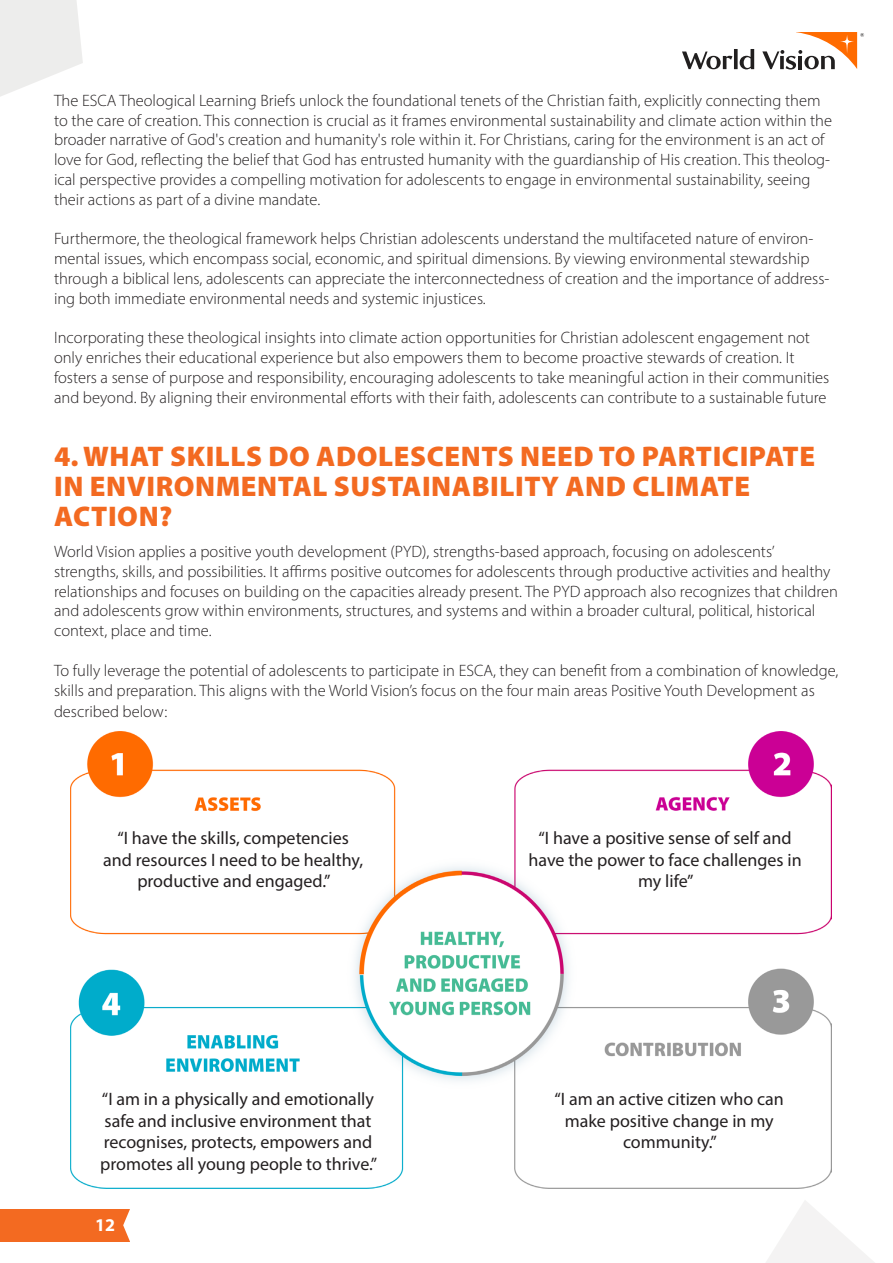
<style>
.page{position:relative;width:893px;height:1263px;background:#fff}
.page>*{position:absolute;margin:0;border:0;box-sizing:border-box;transform-origin:0 0}
.t1{font:900 28.5px/30px "Myriad Pro";letter-spacing:.02em;color:#f36a21}
.t2{font:18px/21.6px "Myriad Pro";color:#231f20;text-align:center}
.t3{font:700 18px "Myriad Pro";color:#fff}
.t4{font:300 16.5px/19.8px "Myriad Pro";color:#231f20}
</style>
<div class="page">
<div style="left:0;top:1209px;width:130px;height:32px;background:#f36a21"></div>
<svg style="left:682px;top:32px;width:182px;height:38px"></svg>
<svg style="left:123px;top:1209px;width:7px;height:32px"></svg>
<svg style="left:0;top:0;width:83px;height:97px"></svg>
<svg style="left:766px;top:1201px;width:108px;height:62px"></svg>
<img style="left:70px;top:732px;width:762px;height:456px">
<p class="t4" style="left:54px;top:90px;width:780px">The ESCA Theological Learning Briefs unlock the foundational tenets of the Christian faith, explicitly connecting them to the care of creation. This connection is crucial as it frames environmental sustainability and climate action within the broader narrative of God's creation and humanity's role within it. For Christians, caring for the environment is an act of love for God, reflecting the belief that God has entrusted humanity with the guardianship of His creation. This theolog&shy;ical perspective provides a compelling motivation for adolescents to engage in environmental sustainability, seeing their actions as part of a divine mandate.</p>
<p class="t4" style="left:54px;top:229px;width:777px">Furthermore, the theological framework helps Christian adolescents understand the multifaceted nature of environ&shy;mental issues, which encompass social, economic, and spiritual dimensions. By viewing environmental stewardship through a biblical lens, adolescents can appreciate the interconnectedness of creation and the importance of address&shy;ing both immediate environmental needs and systemic injustices.</p>
<p class="t4" style="left:54px;top:328px;width:777px">Incorporating these theological insights into climate action opportunities for Christian adolescent engagement not only enriches their educational experience but also empowers them to become proactive stewards of creation. It fosters a sense of purpose and responsibility, encouraging adolescents to take meaningful action in their communities and beyond. By aligning their environmental efforts with their faith, adolescents can contribute to a sustainable future</p>
<p class="t1" style="left:54px;top:441px;width:763px">4. WHAT SKILLS DO ADOLESCENTS NEED TO PARTICIPATE<br>IN ENVIRONMENTAL SUSTAINABILITY AND CLIMATE<br>ACTION?</p>
<p class="t4" style="left:54px;top:541px;width:785px">World Vision applies a positive youth development (PYD), strengths-based approach, focusing on adolescents’ strengths, skills, and possibilities. It affirms positive outcomes for adolescents through productive activities and healthy relationships and focuses on building on the capacities already present. The PYD approach also recognizes that children and adolescents grow within environments, structures, and systems and within a broader cultural, political, historical context, place and time.</p>
<p class="t4" style="left:54px;top:660px;width:786px">To fully leverage the potential of adolescents to participate in ESCA, they can benefit from a combination of knowledge, skills and preparation. This aligns with the World Vision’s focus on the four main areas Positive Youth Development as</p>
<p class="t4" style="left:54px;top:702px;width:115px">described below:</p>
<p class="t2" style="left:103px;top:827px;width:261px">“I have the skills, competencies and resources I need to be healthy, productive and engaged.”</p>
<p class="t2" style="left:100px;top:1088px;width:278px;text-align:left">“I am in a physically and emotionally safe and inclusive environment that recognises, protects, empowers and promotes all young people to thrive.”</p>
<p class="t3" style="left:95px;top:1213px;width:21px">12</p>
<p class="t2" style="left:528px;top:827px;width:275px">“I have a positive sense of self and have the power to face challenges in my life”</p>
<p class="t2" style="left:554px;top:1088px;width:231px">“I am an active citizen who can make positive change in my community.”</p>
</div>
